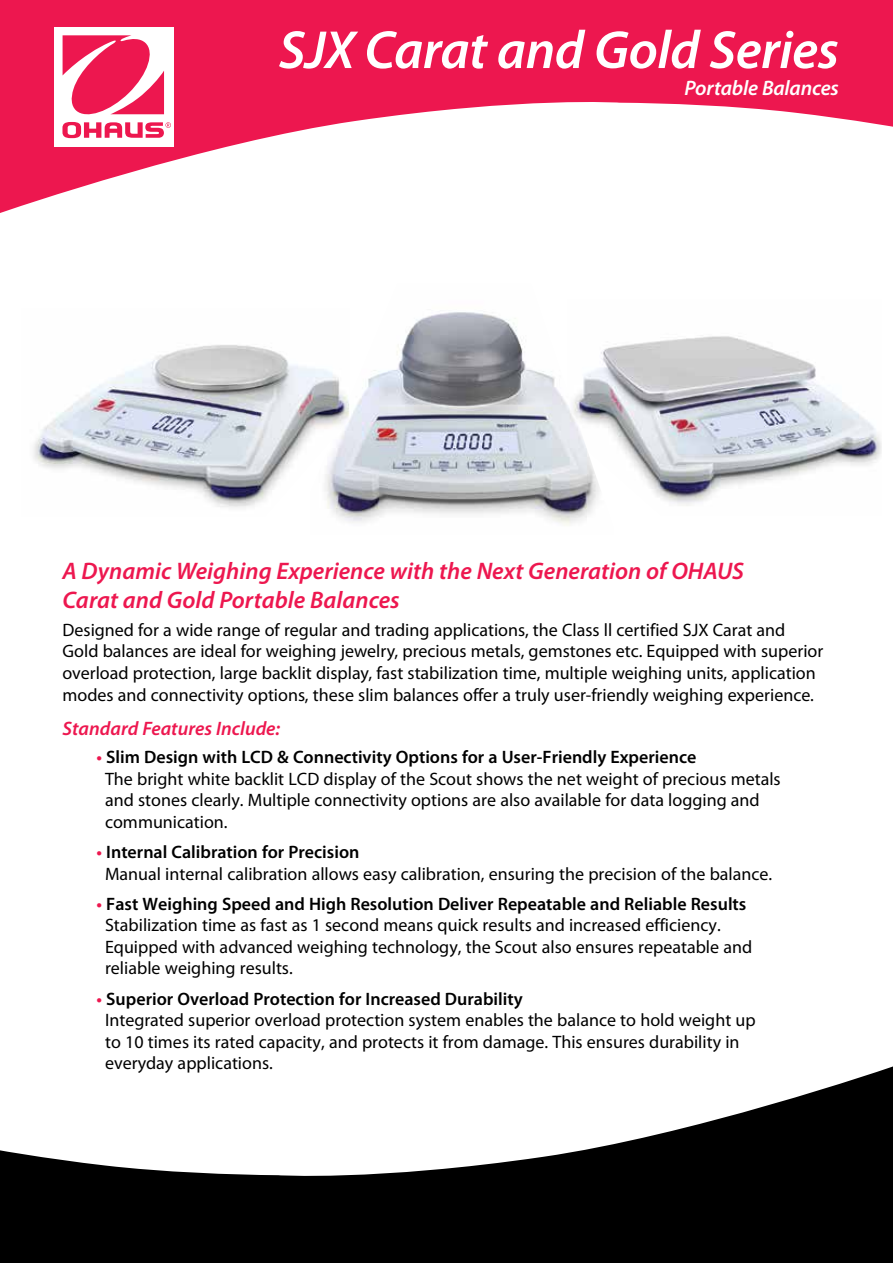
<style>
.page{position:relative;width:893px;height:1263px;background:#fff}
.page>*{position:absolute;margin:0;border:0;box-sizing:border-box;transform-origin:0 0}
.t1{font:italic 600 54px "Myriad Pro";letter-spacing:-.01em;color:#fff}
.t2{font:italic 600 24px/28.8px "Myriad Pro";color:#ed174f}
.t3{font:italic 600 21px "Myriad Pro";letter-spacing:-.01em;color:#fff}
.t4{font:italic 600 19.5px "Myriad Pro";color:#ed174f}
.t5{font:18px/21.6px "Myriad Pro";color:#000}
.s1{font-weight:600;color:#ed174f}
.s2{font-weight:600}
</style>
<div class="page">
<svg style="left:0;top:0;width:893px;height:213px;fill:#ed174f"></svg>
<div style="left:54px;top:27px;width:120px;height:119px;background:#fff"></div>
<svg style="left:62px;top:35px;width:109px;height:103px"></svg>
<svg style="left:0;top:1066px;width:893px;height:197px;fill:#000"></svg>
<img style="left:613px;top:336px;width:269px;height:170px">
<img style="left:340px;top:312px;width:273px;height:214px">
<img style="left:33px;top:312px;width:316px;height:205px">
<h1 class="t1" style="left:279px;top:16px;width:562px">SJX Carat and Gold Series</h1>
<p class="t3" style="left:684px;top:75px;width:156px">Portable Balances</p>
<h2 class="t2" style="left:63px;top:556px;width:683px">A Dynamic Weighing Experience with the Next Generation of OHAUS<br>Carat and Gold Portable Balances</h2>
<p class="t5" style="left:63px;top:619px;width:762px">Designed for a wide range of regular and trading applications, the Class ll certified SJX Carat and Gold balances are ideal for weighing jewelry, precious metals, gemstones etc. Equipped with superior overload protection, large backlit display, fast stabilization time, multiple weighing units, application modes and connectivity options, these slim balances offer a truly user-friendly weighing experience.</p>
<p class="t4" style="left:63px;top:716px;width:219px">Standard Features Include:</p>
<p class="t5" style="left:105px;top:746px;width:677px;text-indent:-9px"><span class="s1">•</span> <span class="s2">Slim Design with LCD &amp; Connectivity Options for a User-Friendly Experience<br></span>The bright white backlit LCD display of the Scout shows the net weight of precious metals and stones clearly. Multiple connectivity options are also available for data logging and communication.</p>
<p class="t5" style="left:105px;top:841px;width:669px;text-indent:-9px"><span class="s1">•</span> <span class="s2">Internal Calibration for Precision<br></span>Manual internal calibration allows easy calibration, ensuring the precision of the balance.</p>
<p class="t5" style="left:105px;top:892px;width:649px;text-indent:-9px"><span class="s1">•</span> <span class="s2">Fast Weighing Speed and High Resolution Deliver Repeatable and Reliable Results </span>Stabilization time as fast as 1 second means quick results and increased efficiency.<br>Equipped with advanced weighing technology, the Scout also ensures repeatable and reliable weighing results.</p>
<p class="t5" style="left:105px;top:987px;width:652px;text-indent:-9px"><span class="s1">•</span> <span class="s2">Superior Overload Protection for Increased Durability<br></span>Integrated superior overload protection system enables the balance to hold weight up to 10 times its rated capacity, and protects it from damage. This ensures durability in everyday applications.</p>
</div>
